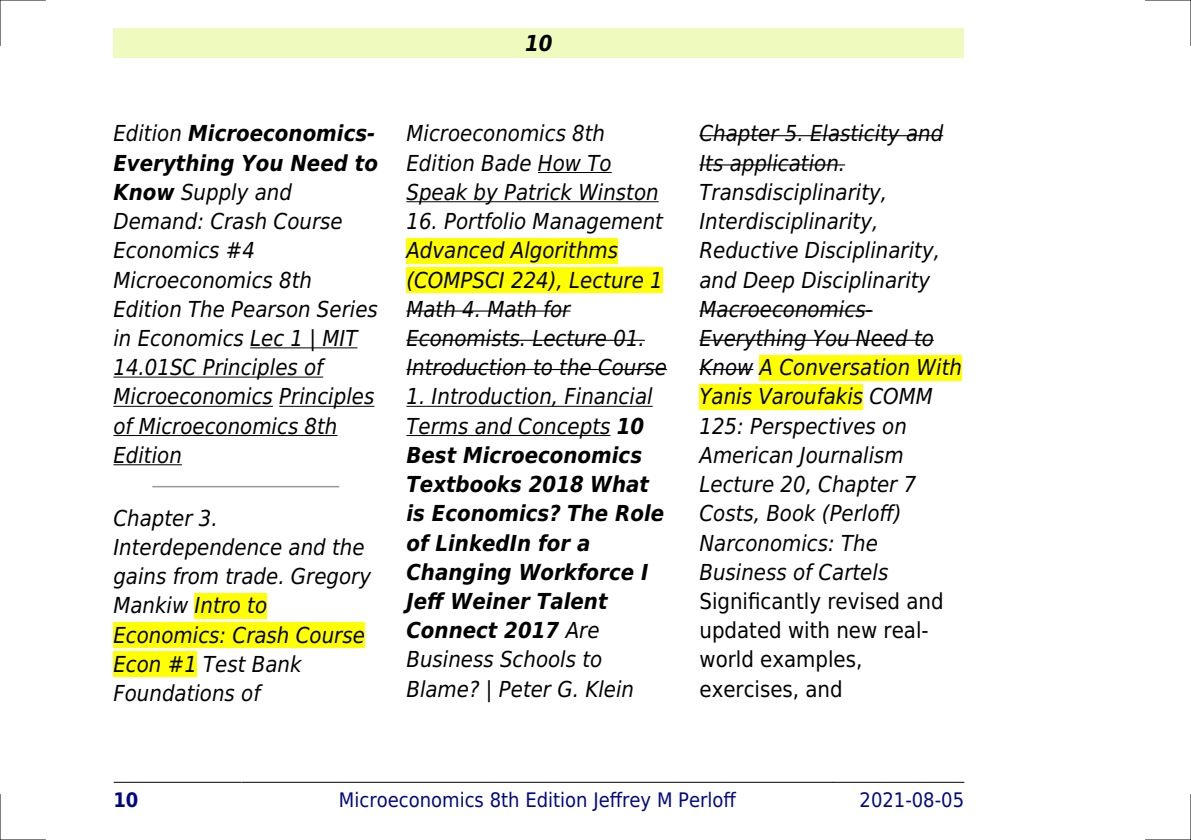
<style>
.page{position:relative;width:1191px;height:840px;background:#fff}
.page>*{position:absolute;margin:0;border:0;box-sizing:border-box;transform-origin:0 0}
.t1{font:italic 22px/29.2px "DejaVu Sans Condensed";color:#000}
.t2{font:italic 700 22px/29.2px "DejaVu Sans Condensed";color:#000}
.t3{font:22px/29.2px "DejaVu Sans Condensed";color:#000}
.t4{font:20px "DejaVu Sans Condensed";color:#000880}
.t5{font:700 20px "DejaVu Sans Condensed";color:#000880}
.s1{font-weight:700}
.s2{font-weight:400}
</style>
<div class="page">
<div style="left:113px;top:28px;width:851px;height:30px;background:#effbbe"></div>
<hr style="left:114px;top:781px;width:127px;height:1px;background:#000">
<hr style="left:242px;top:781px;width:591px;height:1px;background:#000">
<hr style="left:833px;top:781px;width:131px;height:1px;background:#000">
<hr style="left:250px;top:347px;width:107px;height:1px;background:#000">
<hr style="left:113px;top:376px;width:210px;height:1px;background:#000">
<hr style="left:113px;top:405px;width:160px;height:1px;background:#000">
<hr style="left:279px;top:405px;width:95px;height:1px;background:#000">
<hr style="left:113px;top:435px;width:224px;height:1px;background:#000">
<hr style="left:113px;top:464px;width:69px;height:1px;background:#000">
<hr style="left:153px;top:485px;width:185px;height:2px;background:#999">
<div style="left:195px;top:592px;width:72px;height:26px;background:#ff0"></div>
<div style="left:113px;top:621px;width:252px;height:26px;background:#ff0"></div>
<div style="left:113px;top:651px;width:84px;height:25px;background:#ff0"></div>
<hr style="left:538px;top:172px;width:73px;height:1px;background:#000">
<hr style="left:406px;top:201px;width:252px;height:1px;background:#000">
<div style="left:406px;top:238px;width:212px;height:25px;background:#ff0"></div>
<div style="left:406px;top:267px;width:257px;height:25px;background:#ff0"></div>
<hr style="left:406px;top:310px;width:164px;height:1px;background:#000">
<hr style="left:406px;top:339px;width:239px;height:1px;background:#000">
<hr style="left:406px;top:369px;width:261px;height:1px;background:#000">
<hr style="left:406px;top:405px;width:246px;height:1px;background:#000">
<hr style="left:406px;top:435px;width:204px;height:1px;background:#000">
<hr style="left:699px;top:135px;width:244px;height:1px;background:#000">
<hr style="left:699px;top:164px;width:146px;height:1px;background:#000">
<hr style="left:699px;top:310px;width:173px;height:1px;background:#000">
<hr style="left:699px;top:339px;width:235px;height:1px;background:#000">
<hr style="left:699px;top:369px;width:54px;height:1px;background:#000">
<div style="left:759px;top:354px;width:203px;height:26px;background:#ff0"></div>
<div style="left:699px;top:384px;width:164px;height:25px;background:#ff0"></div>
<hr style="left:0;top:0;width:45px;height:1px;background:#000">
<hr style="left:1145px;top:0;width:46px;height:1px;background:#000">
<hr style="left:0;top:839px;width:45px;height:1px;background:#000">
<hr style="left:1145px;top:839px;width:46px;height:1px;background:#000">
<hr style="left:0;top:0;width:1px;height:45px;background:#000">
<hr style="left:0;top:794px;width:1px;height:45px;background:#000">
<hr style="left:1190px;top:0;width:1px;height:45px;background:#000">
<hr style="left:1190px;top:794px;width:1px;height:45px;background:#000">
<p class="t2" style="left:525px;top:28px;width:29px">10</p>
<p class="t1" style="left:113px;top:119px;width:266px">Edition <span class="s1">Microeconomics-<br>Everything You Need to<br>Know</span> Supply and<br>Demand: Crash Course<br>Economics #4<br>Microeconomics 8th<br>Edition The Pearson Series in Economics Lec 1 | MIT<br>14.01SC Principles of<br>Microeconomics Principles of Microeconomics 8th<br>Edition</p>
<p class="t1" style="left:113px;top:503px;width:259px">Chapter 3.<br>Interdependence and the gains from trade. Gregory<br>Mankiw Intro to<br>Economics: Crash Course<br>Econ #1 Test Bank<br>Foundations of</p>
<p class="t1" style="left:406px;top:119px;width:254px">Microeconomics 8th<br>Edition Bade How To<br>Speak by Patrick Winston</p>
<p class="t1" style="left:406px;top:207px;width:262px">16. Portfolio Management<br>Advanced Algorithms (COMPSCI 224), Lecture 1<br>Math 4. Math for<br>Economists. Lecture 01.<br>Introduction to the Course</p>
<p class="t2" style="left:406px;top:382px;width:259px"><span class="s2">1. Introduction, Financial<br>Terms and Concepts</span> 10<br>Best Microeconomics<br>Textbooks 2018 What is Economics? The Role of LinkedIn for a<br>Changing Workforce I<br>Jeff Weiner Talent<br>Connect 2017 <span class="s2">Are<br>Business Schools to<br>Blame? | Peter G. Klein</span></p>
<p class="t1" style="left:699px;top:119px;width:264px">Chapter 5. Elasticity and<br>Its application.<br>Transdisciplinarity,<br>Interdisciplinarity,<br>Reductive Disciplinarity, and Deep Disciplinarity<br>Macroeconomics-<br>Everything You Need to<br>Know A Conversation With<br>Yanis Varoufakis COMM<br>125: Perspectives on<br>American Journalism<br>Lecture 20, Chapter 7<br>Costs, Book (Perloff)<br>Narconomics: The<br>Business of Cartels</p>
<p class="t3" style="left:699px;top:586px;width:246px">Significantly revised and updated with new real&shy;world examples, exercises, and</p>
<p class="t5" style="left:113px;top:787px;width:27px">10</p>
<p class="t4" style="left:339px;top:787px;width:399px">Microeconomics 8th Edition Jeffrey M Perloff</p>
<p class="t4" style="left:859px;top:787px;width:106px">2021-08-05</p>
</div>
